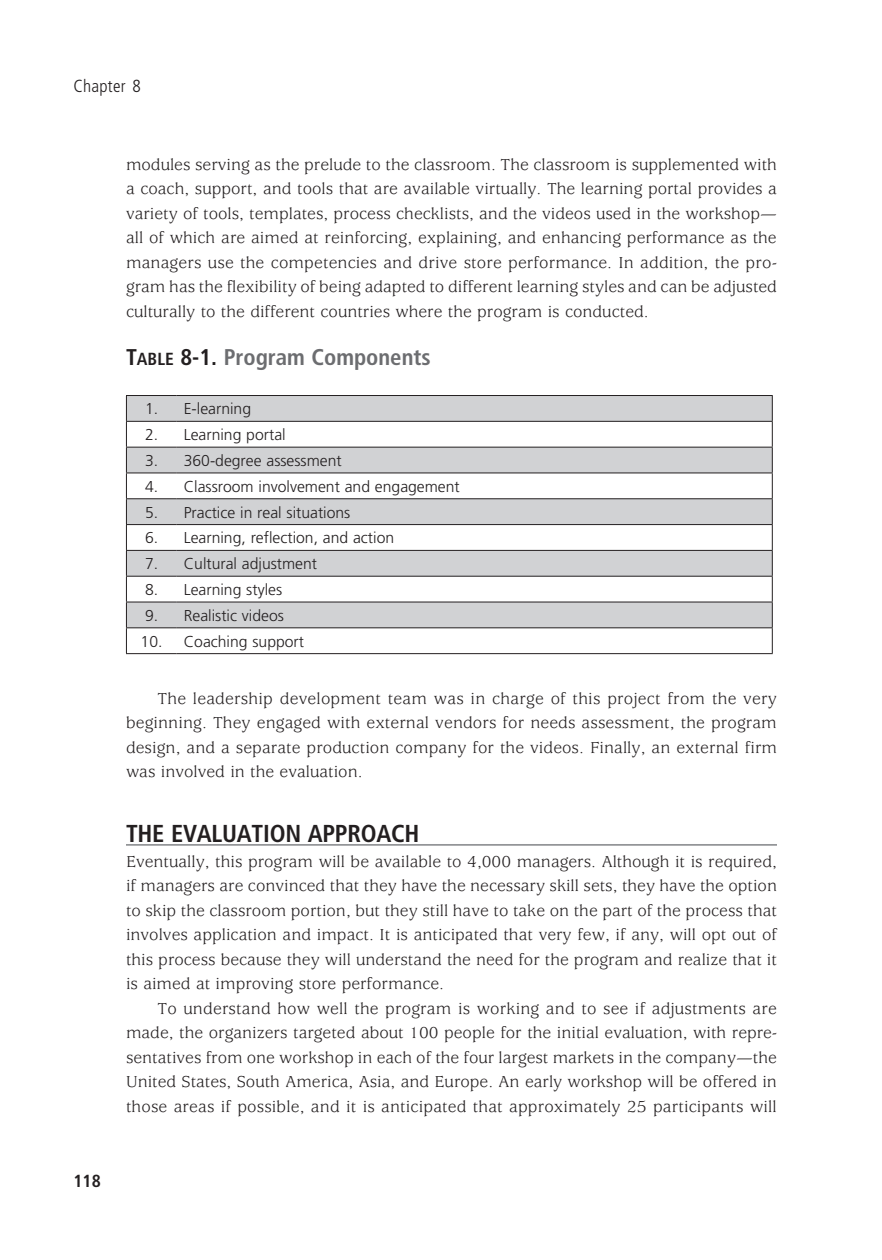
<style>
.page{position:relative;width:882px;height:1260px;background:#fff}
.page>*{position:absolute;margin:0;border:0;box-sizing:border-box;transform-origin:0 0}
.t1{font:700 condensed 24.5px "Frutiger";letter-spacing:-.01em;color:#231f20}
.t2{font:700 condensed 22.75px "Frutiger";color:#6c6d70}
.tx{font:17.5px/24.5px "Usherwood";color:#231f20;text-align:justify}
.txf{font:17.5px/24.5px "Usherwood";color:#231f20;text-align:justify}
.t3{font:300 condensed 17.5px "Frutiger";letter-spacing:.015em;color:#231f20}
.t4{font:700 condensed 17.5px "Frutiger";color:#231f20}
.t5{font:300 15.75px "Frutiger";color:#231f20}
.s1{color:#231f20}
.s2{font-size:17.5px;color:#231f20}
</style>
<div class="page">
<hr style="left:126px;top:844px;width:651px;height:2px;background:#939598">
<svg style="left:127px;top:396px;width:645px;height:231px;fill:#d1d2d4"></svg>
<hr style="left:126px;top:421px;width:51px;height:1px;background:#231f20">
<hr style="left:177px;top:421px;width:596px;height:1px;background:#231f20">
<hr style="left:126px;top:447px;width:51px;height:1px;background:#231f20">
<hr style="left:177px;top:447px;width:596px;height:1px;background:#231f20">
<hr style="left:126px;top:473px;width:51px;height:1px;background:#231f20">
<hr style="left:177px;top:473px;width:596px;height:1px;background:#231f20">
<hr style="left:126px;top:498px;width:51px;height:1px;background:#231f20">
<hr style="left:177px;top:498px;width:596px;height:1px;background:#231f20">
<hr style="left:126px;top:524px;width:51px;height:1px;background:#231f20">
<hr style="left:177px;top:524px;width:596px;height:1px;background:#231f20">
<hr style="left:126px;top:550px;width:51px;height:1px;background:#231f20">
<hr style="left:177px;top:550px;width:596px;height:1px;background:#231f20">
<hr style="left:126px;top:576px;width:51px;height:1px;background:#231f20">
<hr style="left:177px;top:576px;width:596px;height:1px;background:#231f20">
<hr style="left:126px;top:602px;width:51px;height:1px;background:#231f20">
<hr style="left:177px;top:602px;width:596px;height:1px;background:#231f20">
<hr style="left:126px;top:627px;width:51px;height:1px;background:#231f20">
<hr style="left:177px;top:627px;width:596px;height:1px;background:#231f20">
<hr style="left:126px;top:395px;width:51px;height:1px;background:#231f20">
<hr style="left:177px;top:395px;width:596px;height:1px;background:#231f20">
<svg style="left:126px;top:396px;width:1px;height:257px"></svg>
<svg style="left:772px;top:396px;width:1px;height:257px"></svg>
<hr style="left:126px;top:653px;width:51px;height:1px;background:#231f20">
<hr style="left:177px;top:653px;width:596px;height:1px;background:#231f20">
<p class="t3" style="left:74px;top:76px;width:69px">Chapter 8</p>
<p class="tx" style="left:126px;top:153px;width:653px">modules serving as the prelude to the classroom. The classroom is supplemented with a coach, support, and tools that are available virtually. The learning portal provides a variety of tools, templates, process checklists, and the videos used in the workshop— all of which are aimed at reinforcing, explaining, and enhancing performance as the managers use the competencies and drive store performance. In addition, the pro&shy;gram has the flexibility of being adapted to different learning styles and can be adjusted culturally to the different countries where the program is conducted.</p>
<p class="t2" style="left:126px;top:344px;width:306px"><span class="s1">T</span><span class="s2">able</span> <span class="s1">8-1.</span> Program Components</p>
<p class="t5" style="left:145px;top:400px;width:108px">1. E-learning</p>
<p class="t5" style="left:145px;top:426px;width:142px">2. Learning portal</p>
<p class="t5" style="left:145px;top:452px;width:198px">3. 360-degree assessment</p>
<p class="t5" style="left:145px;top:477px;width:316px">4. Classroom involvement and engagement</p>
<p class="t5" style="left:145px;top:503px;width:207px">5. Practice in real situations</p>
<p class="t5" style="left:145px;top:529px;width:251px">6. Learning, reflection, and action</p>
<p class="t5" style="left:145px;top:555px;width:174px">7. Cultural adjustment</p>
<p class="t5" style="left:145px;top:581px;width:139px">8. Learning styles</p>
<p class="t5" style="left:145px;top:607px;width:140px">9. Realistic videos</p>
<p class="t5" style="left:141px;top:632px;width:165px">10. Coaching support</p>
<p class="tx" style="left:126px;top:687px;width:653px;text-indent:32px">The leadership development team was in charge of this project from the very beginning. They engaged with external vendors for needs assessment, the program design, and a separate production company for the videos. Finally, an external firm was involved in the evaluation.</p>
<p class="t4" style="left:74px;top:1170px;width:29px">118</p>
<p class="t1" style="left:126px;top:819px;width:295px">THE EVALUATION APPROACH</p>
<p class="txf" style="left:126px;top:850px;width:653px">Eventually, this program will be available to 4,000 managers. Although it is required, if managers are convinced that they have the necessary skill sets, they have the option to skip the classroom portion, but they still have to take on the part of the process that involves application and impact. It is anticipated that very few, if any, will opt out of this process because they will understand the need for the program and realize that it is aimed at improving store performance.</p>
<p class="tx" style="left:126px;top:997px;width:653px;text-indent:32px">To understand how well the program is working and to see if adjustments are made, the organizers targeted about 100 people for the initial evaluation, with repre&shy;sentatives from one workshop in each of the four largest markets in the company—the United States, South America, Asia, and Europe. An early workshop will be offered in those areas if possible, and it is anticipated that approximately 25 participants will</p>
</div>
